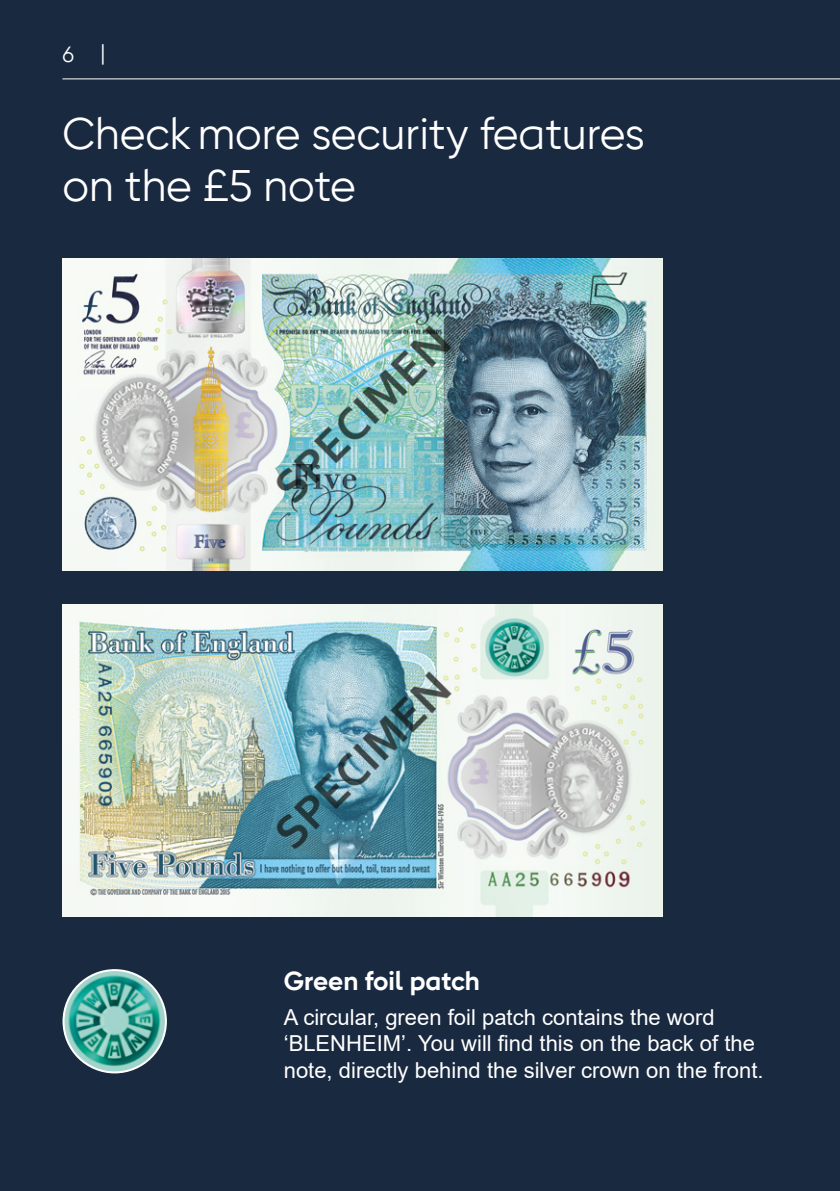
<style>
.page{position:relative;width:840px;height:1191px;background:#fff}
.page>*{position:absolute;margin:0;border:0;box-sizing:border-box;transform-origin:0 0}
.Page_headings{font:44px/52.8px "Gilroy For BOE";color:#fff}
.Bold_text_titles{font:700 26px "Gilroy For BOE";color:#fff}
.Text{font:22px/26.4px "Arial";color:#fff}
.t1{font:22px "Gilroy For BOE";color:#fff}
</style>
<div class="page">
<div style="left:0;top:0;width:839px;height:1191px;background:#192940"></div>
<img style="left:63px;top:970px;width:103px;height:102px;border-radius:51px">
<div style="left:62px;top:969px;width:105px;height:104px;border:2px solid #fff;border-radius:50%"></div>
<img style="left:62px;top:604px;width:600px;height:312px">
<img style="left:62px;top:258px;width:600px;height:312px">
<hr style="left:62px;top:78px;width:777px;height:1px;background:#fff">
<p class="t1" style="left:62px;top:40px;width:44px">6 |</p>
<h2 class="Page_headings" style="left:62px;top:107px;width:583px">Check more security features on the £5 note</h2>
<h3 class="Bold_text_titles" style="left:283px;top:965px;width:197px">Green foil patch</h3>
<p class="Text" style="left:283px;top:1003px;width:481px">A circular, green foil patch contains the word ‘BLENHEIM’. You will find this on the back of the note, directly behind the silver crown on the front.</p>
</div>
